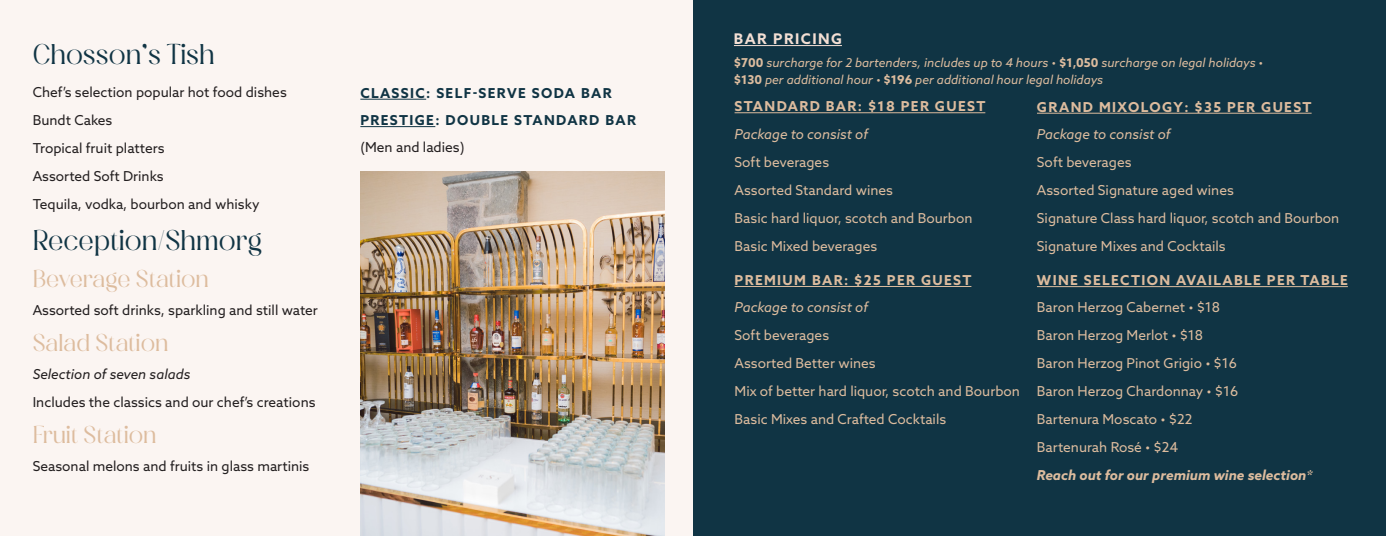
<style>
.page{position:relative;width:1386px;height:536px;background:#fbf5f2}
.page>*{position:absolute;margin:0;border:0;box-sizing:border-box;transform-origin:0 0}
.t1{font:27.39px "Masvis";color:#103444}
.t2{font:23.36px "Masvis";color:#ddbc9e}
.t3{font:700 14.7px "Azo Sans";letter-spacing:.1em;color:#f3dfd4}
.t4{font:13.74px "Azo Sans";color:#ddbc9e}
.t5{font:13.74px "Azo Sans";color:#231f20}
.t6{font:700 13.74px "Azo Sans";letter-spacing:.1em;color:#ddbc9e}
.t7{font:italic 13.74px "Azo Sans";color:#ddbc9e}
.t8{font:700 13.74px "Azo Sans";letter-spacing:.1em;color:#103444}
.t9{font:italic 700 13.74px "Azo Sans";color:#ddbc9e}
.t10{font:italic 13.74px "Azo Sans";color:#231f20}
.t11{font:italic 12.25px "Azo Sans";color:#ddbc9e}
.s1{font-weight:700;font-style:normal}
</style>
<div class="page">
<div style="left:693px;top:0;width:693px;height:536px;background:#103444"></div>
<hr style="left:735px;top:112px;width:250px;height:1px;background:#ddbc9e">
<hr style="left:735px;top:286px;width:236px;height:1px;background:#ddbc9e">
<hr style="left:1037px;top:113px;width:275px;height:1px;background:#ddbc9e">
<hr style="left:360px;top:99px;width:66px;height:1px;background:#103444">
<hr style="left:360px;top:126px;width:75px;height:1px;background:#103444">
<img style="left:360px;top:172px;width:304px;height:364px">
<hr style="left:1037px;top:286px;width:311px;height:1px;background:#ddbc9e">
<hr style="left:734px;top:45px;width:108px;height:1px;background:#f3dfd4">
<p class="t1" style="left:33px;top:38px;width:184px">Chosson’s Tish</p>
<p class="t5" style="left:33px;top:83px;width:256px">Chef’s selection popular hot food dishes</p>
<p class="t5" style="left:33px;top:111px;width:81px">Bundt Cakes</p>
<p class="t5" style="left:33px;top:139px;width:133px">Tropical fruit platters</p>
<p class="t5" style="left:33px;top:166px;width:132px">Assorted Soft Drinks</p>
<p class="t5" style="left:33px;top:194px;width:228px">Tequila, vodka, bourbon and whisky</p>
<p class="t1" style="left:33px;top:224px;width:231px">Reception/Shmorg</p>
<p class="t2" style="left:33px;top:265px;width:178px">Beverage Station</p>
<p class="t5" style="left:33px;top:301px;width:287px">Assorted soft drinks, sparkling and still water</p>
<p class="t2" style="left:33px;top:329px;width:137px">Salad Station</p>
<p class="t10" style="left:33px;top:365px;width:159px">Selection of seven salads</p>
<p class="t5" style="left:33px;top:392px;width:284px">Includes the classics and our chef’s creations</p>
<p class="t2" style="left:33px;top:420px;width:125px">Fruit Station</p>
<p class="t5" style="left:33px;top:456px;width:278px">Seasonal melons and fruits in glass martinis</p>
<p class="t8" style="left:360px;top:83px;width:253px">CLASSIC: SELF-SERVE SODA BAR</p>
<p class="t8" style="left:360px;top:111px;width:277px">PRESTIGE: DOUBLE STANDARD BAR</p>
<p class="t5" style="left:360px;top:138px;width:106px">(Men and ladies)</p>
<p class="t3" style="left:734px;top:29px;width:110px">BAR PRICING</p>
<p class="t11" style="left:734px;top:55px;width:531px"><span class="s1">$700</span> surcharge for 2 bartenders, includes up to 4 hours • <span class="s1">$1,050</span> surcharge on legal holidays •</p>
<p class="t11" style="left:734px;top:71px;width:371px"><span class="s1">$130</span> per additional hour • <span class="s1">$196</span> per additional hour legal holidays</p>
<p class="t6" style="left:735px;top:97px;width:252px">STANDARD BAR: $18 PER GUEST</p>
<p class="t7" style="left:735px;top:125px;width:135px">Package to consist of</p>
<p class="t4" style="left:735px;top:152px;width:96px">Soft beverages</p>
<p class="t4" style="left:735px;top:180px;width:160px">Assorted Standard wines</p>
<p class="t4" style="left:735px;top:208px;width:239px">Basic hard liquor, scotch and Bourbon</p>
<p class="t4" style="left:735px;top:236px;width:144px">Basic Mixed beverages</p>
<p class="t6" style="left:735px;top:271px;width:238px">PREMIUM BAR: $25 PER GUEST</p>
<p class="t7" style="left:735px;top:298px;width:135px">Package to consist of</p>
<p class="t4" style="left:735px;top:326px;width:96px">Soft beverages</p>
<p class="t4" style="left:735px;top:354px;width:143px">Assorted Better wines</p>
<p class="t4" style="left:735px;top:382px;width:287px">Mix of better hard liquor, scotch and Bourbon</p>
<p class="t4" style="left:735px;top:410px;width:213px">Basic Mixes and Crafted Cocktails</p>
<p class="t6" style="left:1037px;top:97px;width:276px">GRAND MIXOLOGY: $35 PER GUEST</p>
<p class="t7" style="left:1037px;top:125px;width:135px">Package to consist of</p>
<p class="t4" style="left:1037px;top:153px;width:96px">Soft beverages</p>
<p class="t4" style="left:1037px;top:181px;width:198px">Assorted Signature aged wines</p>
<p class="t4" style="left:1037px;top:209px;width:304px">Signature Class hard liquor, scotch and Bourbon</p>
<p class="t4" style="left:1037px;top:237px;width:190px">Signature Mixes and Cocktails</p>
<p class="t6" style="left:1037px;top:271px;width:312px">WINE SELECTION AVAILABLE PER TABLE</p>
<p class="t4" style="left:1037px;top:298px;width:185px">Baron Herzog Cabernet • $18</p>
<p class="t4" style="left:1037px;top:326px;width:168px">Baron Herzog Merlot • $18</p>
<p class="t4" style="left:1037px;top:354px;width:201px">Baron Herzog Pinot Grigio • $16</p>
<p class="t4" style="left:1037px;top:382px;width:203px">Baron Herzog Chardonnay • $16</p>
<p class="t4" style="left:1037px;top:410px;width:157px">Bartenura Moscato • $22</p>
<p class="t4" style="left:1037px;top:438px;width:143px">Bartenurah Rosé • $24</p>
<p class="t9" style="left:1037px;top:466px;width:277px">Reach out for our premium wine selection*</p>
</div>
